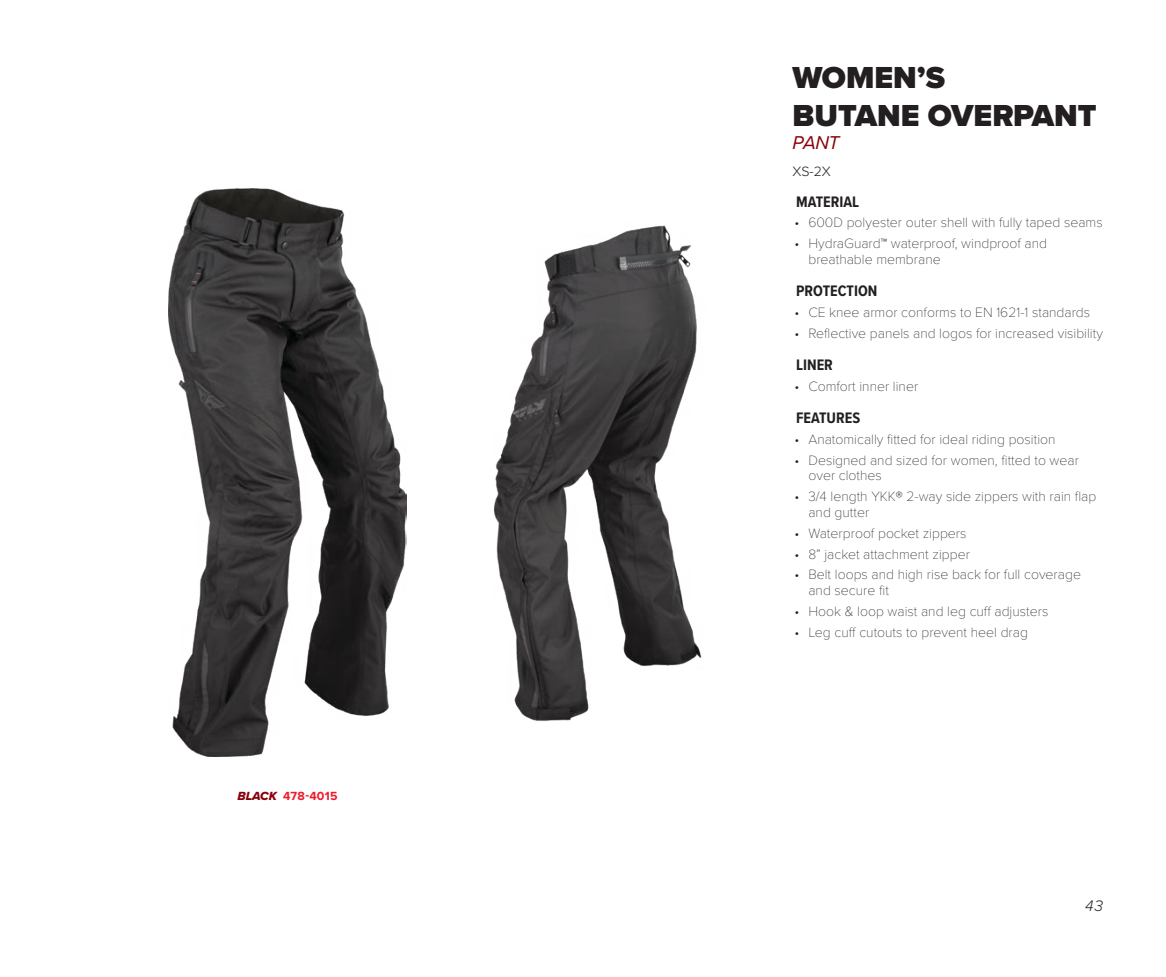
<style>
.page{position:relative;width:1166px;height:977px;background:#fff}
.page>*{position:absolute;margin:0;border:0;box-sizing:border-box;transform-origin:0 0}
.t1{font:900 31.5px/37.8px "Proxima Nova";color:#231f20}
.t2{font:italic 19.25px "Proxima Nova";color:#88010a}
.Bullet_header{font:700 15.75px "Proxima Nova Cond";color:#231f20}
.t3{font:italic 300 15.75px "Proxima Nova";color:#231f20}
.t4{font:100 14px/15.8px "Proxima Nova T";color:#231f20}
.t5{font:300 14px "Proxima Nova";color:#231f20}
.t6{font:700 12.25px "Proxima Nova";letter-spacing:.025em;color:#ed1b2d}
.s1{font-family:"Proxima Nova Extrabld It";font-weight:400;color:#88010a}
</style>
<div class="page">
<img style="left:169px;top:189px;width:237px;height:567px">
<img style="left:493px;top:225px;width:209px;height:496px">
<p class="t6" style="left:237px;top:787px;width:102px"><span class="s1">BLACK</span> 478-4015</p>
<p class="t1" style="left:792px;top:58px;width:305px">WOMEN’S<br>BUTANE OVERPANT</p>
<p class="t2" style="left:792px;top:128px;width:49px">PANT</p>
<p class="t5" style="left:792px;top:161px;width:40px">XS-2X</p>
<p class="Bullet_header" style="left:796px;top:190px;width:64px">MATERIAL</p>
<p class="t4" style="left:794px;top:214px;width:310px">• 600D polyester outer shell with fully taped seams</p>
<p class="t4" style="left:808px;top:235px;width:240px;text-indent:-14px">• HydraGuard™ waterproof, windproof and breathable membrane</p>
<p class="Bullet_header" style="left:796px;top:279px;width:83px">PROTECTION</p>
<p class="t4" style="left:794px;top:303px;width:297px">• CE knee armor conforms to EN 1621-1 standards</p>
<p class="t4" style="left:794px;top:324px;width:310px">• Reflective panels and logos for increased visibility</p>
<p class="Bullet_header" style="left:796px;top:353px;width:38px">LINER</p>
<p class="t4" style="left:794px;top:377px;width:125px">• Comfort inner liner</p>
<p class="Bullet_header" style="left:796px;top:406px;width:66px">FEATURES</p>
<p class="t4" style="left:794px;top:430px;width:263px">• Anatomically fitted for ideal riding position</p>
<p class="t4" style="left:808px;top:451px;width:272px;text-indent:-14px">• Designed and sized for women, fitted to wear over clothes</p>
<p class="t4" style="left:808px;top:487px;width:289px;text-indent:-14px">• 3/4 length YKK® 2-way side zippers with rain flap and gutter</p>
<p class="t4" style="left:794px;top:524px;width:174px">• Waterproof pocket zippers</p>
<p class="t4" style="left:794px;top:545px;width:177px">• 8” jacket attachment zipper</p>
<p class="t4" style="left:808px;top:566px;width:274px;text-indent:-14px">• Belt loops and high rise back for full coverage and secure fit</p>
<p class="t4" style="left:794px;top:602px;width:255px">• Hook &amp; loop waist and leg cuff adjusters</p>
<p class="t4" style="left:794px;top:623px;width:235px">• Leg cuff cutouts to prevent heel drag</p>
<p class="t3" style="left:1085px;top:893px;width:19px">43</p>
</div>
